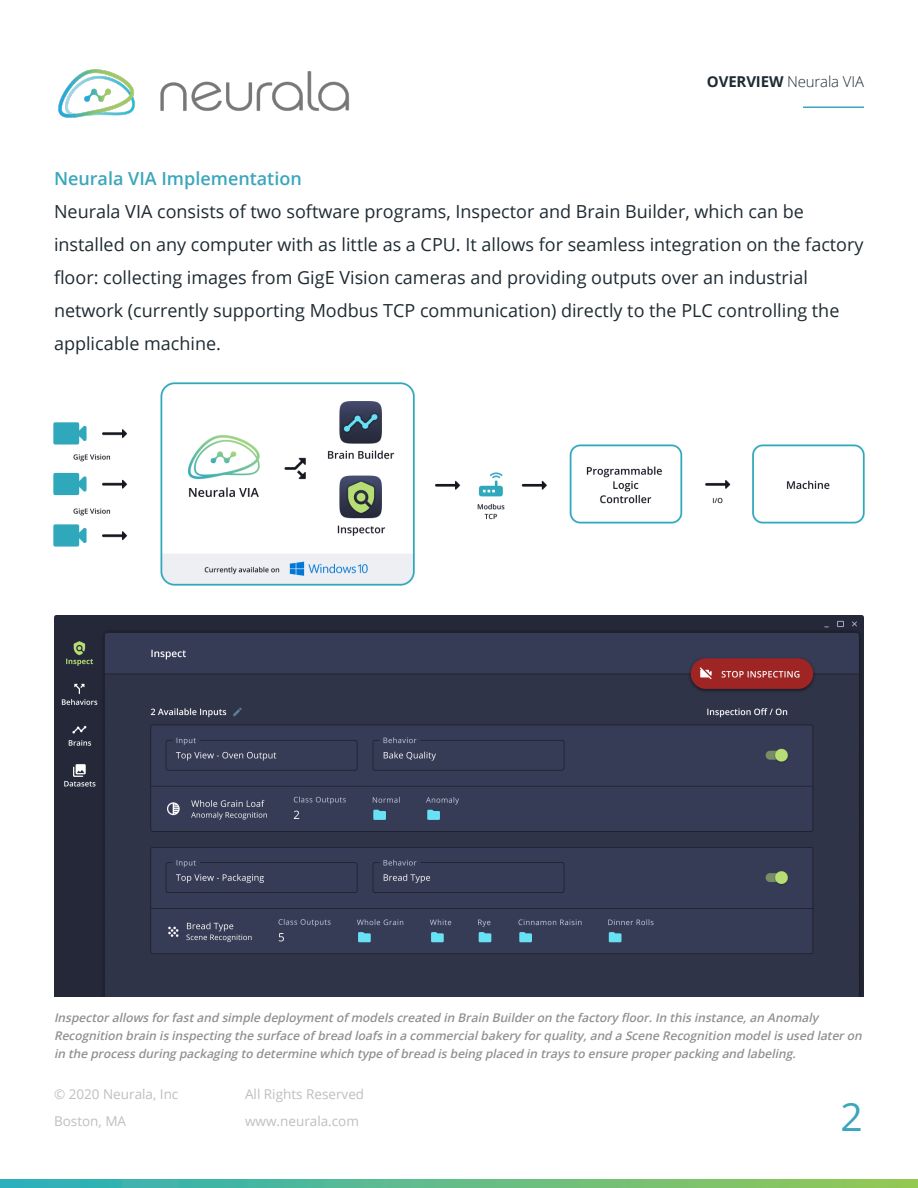
<style>
.page{position:relative;width:918px;height:1188px;background:#fff}
.page>*{position:absolute;margin:0;border:0;box-sizing:border-box;transform-origin:0 0}
.chapterHead{font:39px "Open Sans";color:#3ba6bc}
.Body{font:18px/33px "Open Sans";color:#1f2b32}
.Body-2{font:600 18px "Open Sans";color:#3ba6bc}
.t1{font:300 15px "Open Sans";letter-spacing:-.01em;color:#1f2b32}
.t2{font:13.5px "Open Sans";color:#c0bec0}
.t3{font:italic 600 12px/18px "Open Sans";color:#231f20}
.s1{font-weight:700}
</style>
<div class="page">
<img style="left:53px;top:382px;width:812px;height:204px">
<svg style="left:0;top:1179px;width:918px;height:9px;background:#61bc88"></svg>
<hr style="left:803px;top:107px;width:61px;height:1px;background:#3ba6bc">
<img style="left:58px;top:69px;width:292px;height:49px">
<img style="left:54px;top:616px;width:810px;height:381px">
<p class="t1" style="left:707px;top:71px;width:159px"><span class="s1">OVERVIEW</span> Neurala VIA</p>
<p class="Body-2" style="left:54px;top:166px;width:249px">Neurala VIA Implementation</p>
<p class="Body" style="left:54px;top:194px;width:811px">Neurala VIA consists of two software programs, Inspector and Brain Builder, which can be installed on any computer with as little as a CPU. It allows for seamless integration on the factory floor: collecting images from GigE Vision cameras and providing outputs over an industrial network (currently supporting Modbus TCP communication) directly to the PLC controlling the applicable machine.</p>
<p class="t3" style="left:54px;top:1009px;width:813px">Inspectorallowsforfastand simple deploymentofmodelscreated in Brain Builderon the factory floor.In thisinstance,an Anomaly<br>Recognition brain isinspecting the surface ofbread loafsin a commercialbakery forquality,and a Scene Recognition modelisused lateron in the processduring packaging to determine which type ofbread isbeing placed in traysto ensure properpacking and labeling.</p>
<p class="t2" style="left:54px;top:1085px;width:126px">© 2020 Neurala, Inc</p>
<p class="t2" style="left:54px;top:1112px;width:74px">Boston, MA</p>
<p class="t2" style="left:245px;top:1085px;width:121px">All Rights Reserved</p>
<p class="t2" style="left:245px;top:1112px;width:115px">www.neurala.com</p>
<p class="chapterHead" style="left:841px;top:1091px;width:24px">2</p>
</div>
